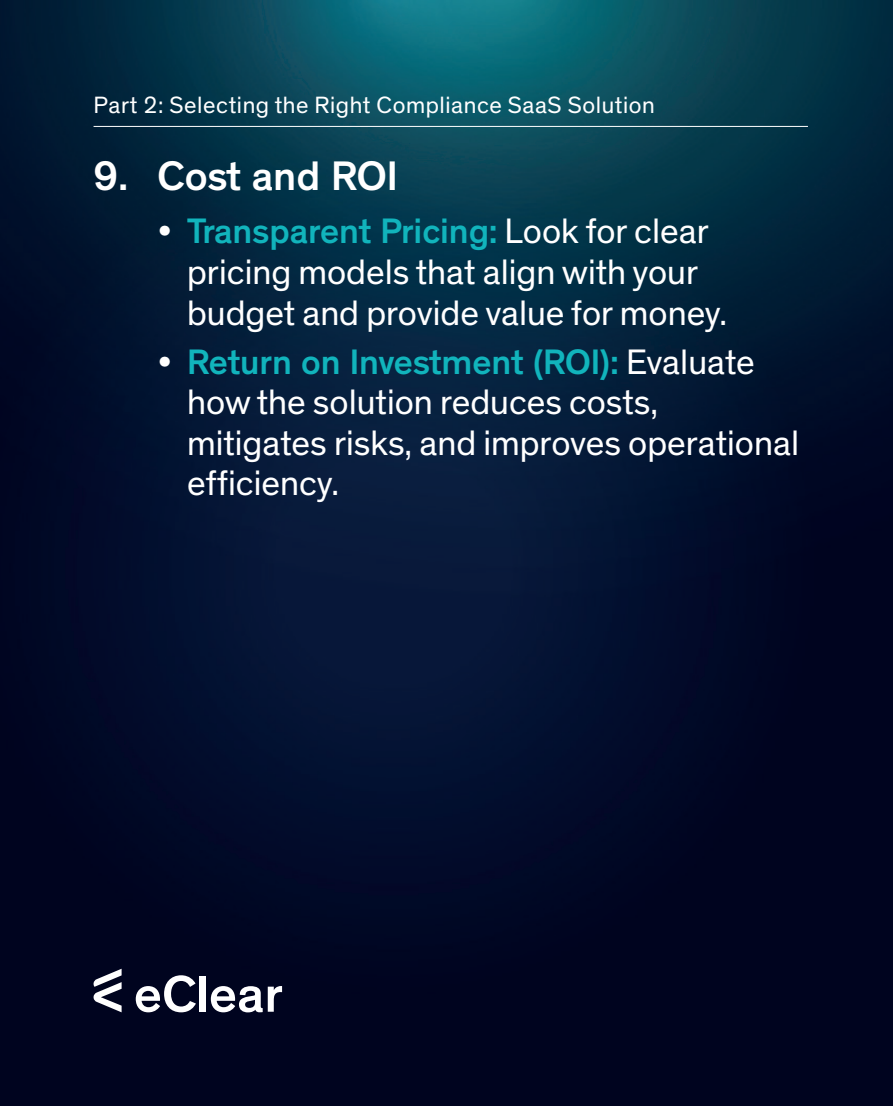
<style>
.page{position:relative;width:893px;height:1106px;background:#fff}
.page>*{position:absolute;margin:0;border:0;box-sizing:border-box;transform-origin:0 0}
.t1{font:500 52.65px "Theinhardt";color:#fff}
.t2{font:500 42px "Theinhardt";color:#fff}
.t3{font:36px/40.5px "Theinhardt";color:#fff}
.t4{font:24px "Theinhardt";letter-spacing:.025em;color:#fff}
.s1{font-weight:500;color:#11b4bc}
</style>
<div class="page">
<img style="left:0;top:0;width:893px;height:1106px">
<svg style="left:94px;top:968px;width:28px;height:44px"></svg>
<hr style="left:94px;top:126px;width:714px;height:1px;background:#fff">
<p class="t4" style="left:94px;top:91px;width:563px">Part 2: Selecting the Right Compliance SaaS Solution</p>
<p class="t2" style="left:94px;top:151px;width:306px">9. Cost and ROI</p>
<p class="t3" style="left:187px;top:212px;width:541px;text-indent:-30px">• <span class="s1">Transparent Pricing:</span> Look for clear pricing models that align with your budget and provide value for money.</p>
<p class="t3" style="left:187px;top:342px;width:613px;text-indent:-30px">• <span class="s1">Return on Investment (ROI):</span> Evaluate how the solution reduces costs, mitigates risks, and improves operational efficiency.</p>
<h1 class="t1" style="left:134px;top:962px;width:151px">eClear</h1>
</div>
